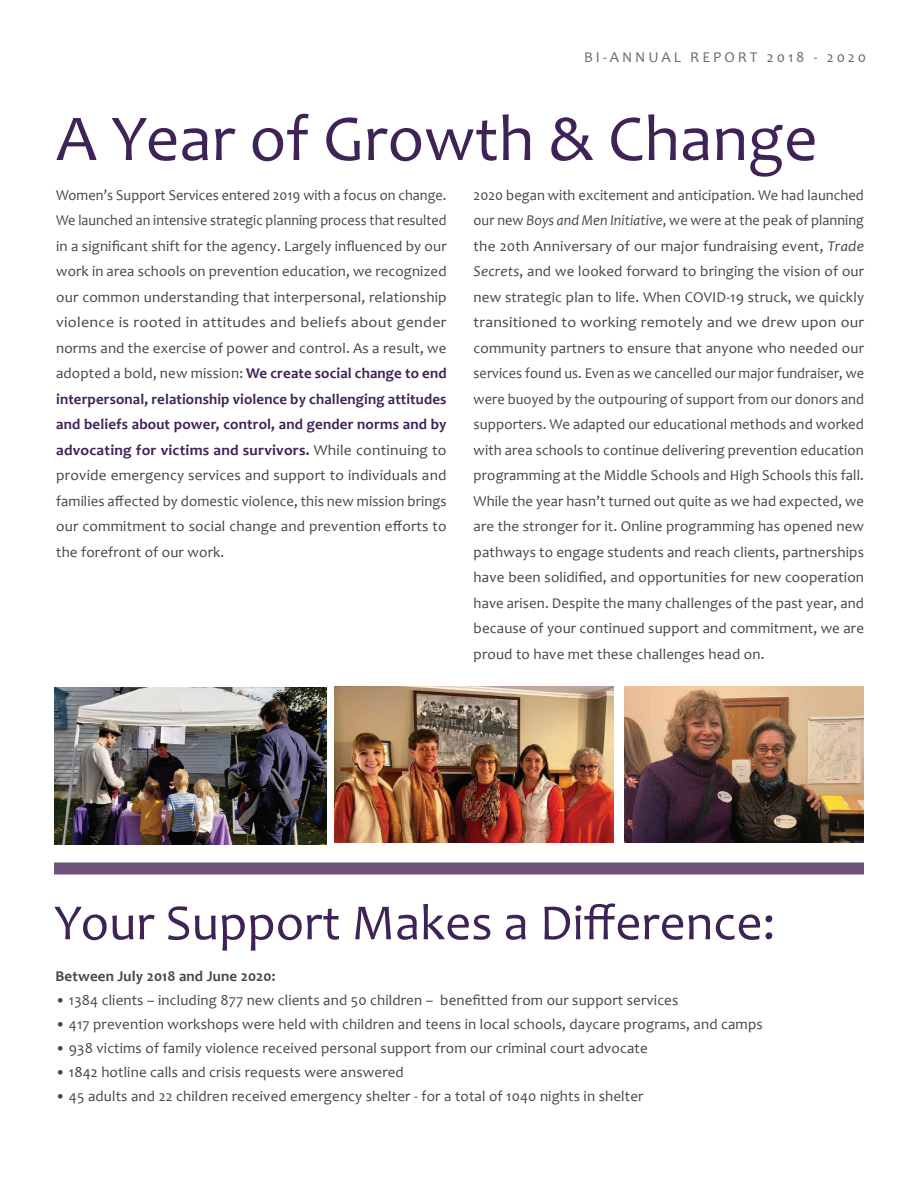
<style>
.page{position:relative;width:918px;height:1188px;background:#fff}
.page>*{position:absolute;margin:0;border:0;box-sizing:border-box;transform-origin:0 0}
.t1{font:66px "Candara";color:#402356}
.t2{font:51px "Candara";color:#402356}
.t3{font:15px/25.5px "Candara";letter-spacing:.01em;color:#484544;text-align:justify}
.t4{font:15px/25.5px "Candara";letter-spacing:.01em;color:#484544;text-align:justify;scale:.95 1}
.t5{font:700 15px "Candara";letter-spacing:.01em;color:#484544}
.t6{font:15px "Candara";letter-spacing:.2em;color:#696869}
.s1{font-weight:700;color:#402356}
.s2{font-style:italic}
.s3{color:#403c3c}
</style>
<div class="page">
<div style="left:54px;top:862px;width:810px;height:12px;background:#6e537c"></div>
<img style="left:54px;top:687px;width:272px;height:158px">
<img style="left:335px;top:687px;width:278px;height:155px">
<img style="left:624px;top:686px;width:240px;height:156px">
<p class="t6" style="left:584px;top:48px;width:283px">BI-ANNUAL REPORT 2018 - 2020</p>
<h1 class="t1" style="left:56px;top:99px;width:763px">A Year of Growth &amp; Change</h1>
<p class="t4" style="left:56px;top:182px;width:413px">Women’s Support Services entered 2019 with a focus on change.<br>We launched an intensive strategic planning process that resulted in a significant shift for the agency. Largely influenced by our work in area schools on prevention education, we recognized our common understanding that interpersonal, relationship violence is rooted in attitudes and beliefs about gender norms and the exercise of power and control. As a result, we adopted a bold, new mission: <span class="s1">We create social change to end interpersonal, relationship violence by challenging attitudes and beliefs about power, control, and gender norms and by advocating for victims and survivors.</span> While continuing to provide emergency services and support to individuals and families affected by domestic violence, this new mission brings our commitment to social change and prevention efforts to the forefront of our work.</p>
<p class="t3" style="left:474px;top:182px;width:392px">2020 began with excitement and anticipation. We had launched our new <span class="s2">Boys and Men Initiative</span>, we were at the peak of planning the 20th Anniversary of our major fundraising event, <span class="s2">Trade Secrets</span>, and we looked forward to bringing the vision of our new strategic plan to life. When COVID-19 struck, we quickly transitioned to working remotely and we drew upon our community partners to ensure that anyone who needed our services found us. Even as we cancelled our major fundraiser, we were buoyed by the outpouring of support from our donors and supporters. We adapted our educational methods and worked with area schools to continue delivering prevention education programming at the Middle Schools and High Schools this fall.<br>While the year hasn’t turned out quite as we had expected, we are the stronger for it. Online programming has opened new pathways to engage students and reach clients, partnerships have been solidified, and opportunities for new cooperation have arisen. Despite the many challenges of the past year, and because of your continued support and commitment, we are proud to have met these challenges head on.</p>
<h2 class="t2" style="left:54px;top:892px;width:723px">Your Support Makes a Difference:</h2>
<p class="t5" style="left:56px;top:967px;width:222px">Between July 2018 and June 2020:</p>
<p class="t3" style="left:56px;top:987px;width:624px">• 1384 clients – including 877 new clients and 50 children – benefitted from our support services</p>
<p class="t3" style="left:56px;top:1011px;width:709px">• 417 prevention workshops were held with children and teens in local schools, daycare programs, and camps</p>
<p class="t3" style="left:56px;top:1035px;width:594px">• 938 victims of family violence received personal support from our criminal court advocate</p>
<p class="t3" style="left:56px;top:1059px;width:350px">• <span class="s3">1842</span> hotline calls and crisis requests were answered</p>
<p class="t3" style="left:56px;top:1083px;width:590px">• 45 adults and 22 children received emergency shelter - for a total of 1040 nights in shelter</p>
</div>
